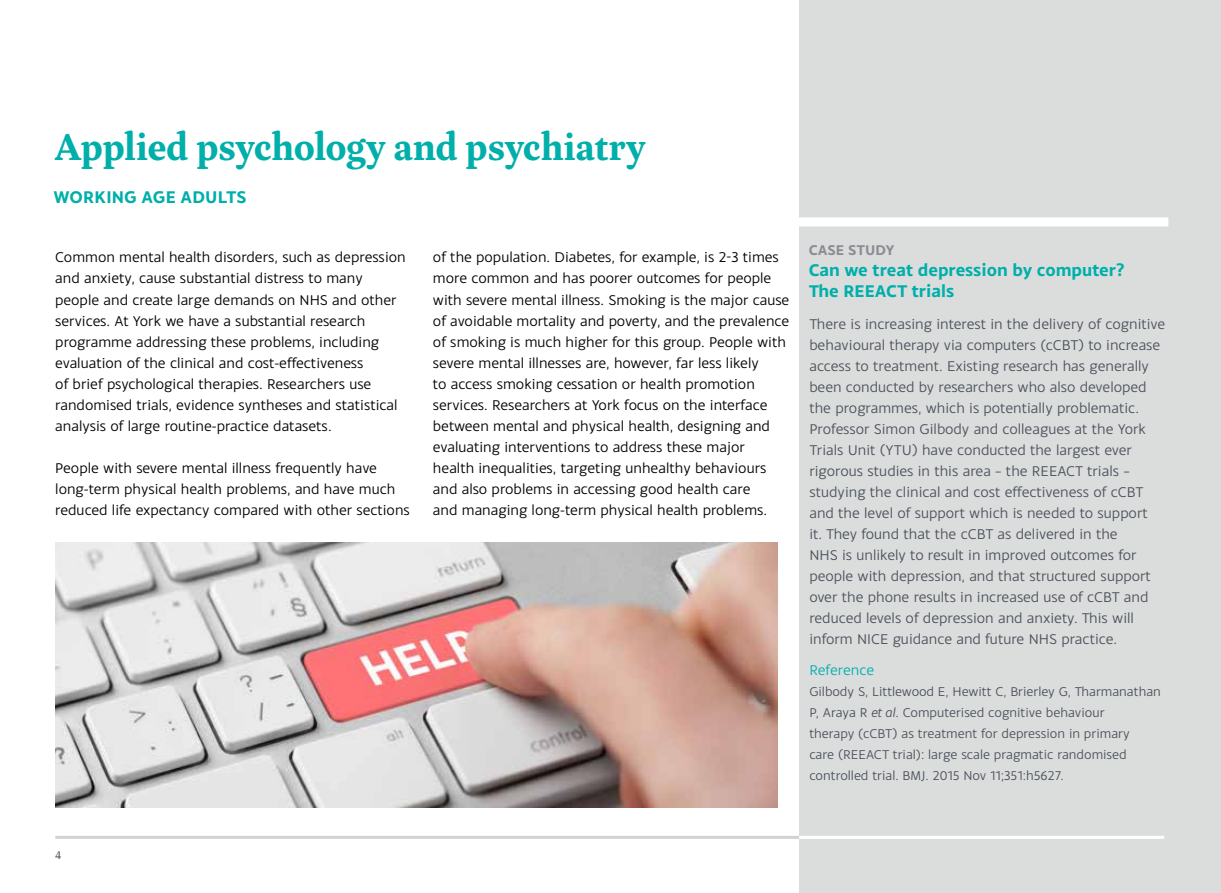
<style>
.page{position:relative;width:1221px;height:893px;background:#fff}
.page>*{position:absolute;margin:0;border:0;box-sizing:border-box;transform-origin:0 0}
.t1{font:700 39px "Inka A Text";letter-spacing:-.01em;color:#00afaa}
.t2{font:700 18px/21px "Monsal Gothic";color:#00afaa}
.t3{font:15px/21px "Monsal Gothic";color:#000}
.t4{font:15px/21px "Monsal Gothic";color:#4b525b}
.t5{font:15px "Monsal Gothic";letter-spacing:-.005em;color:#00afaa}
.t6{font:700 15px "Monsal Gothic";color:#8b8d94}
.t7{font:13.5px/21px "Monsal Gothic";color:#4b525b}
.t8{font:12px "Inka A Text";color:#4b525b}
.s1{font-style:italic}
</style>
<div class="page">
<div style="left:799px;top:0;width:421px;height:893px;background:#dbdddd"></div>
<img style="left:55px;top:542px;width:722px;height:266px">
<div style="left:781px;top:217px;width:387px;height:9px;background:#fff"></div>
<hr style="left:55px;top:836px;width:1109px;height:3px;background:#fff">
<hr style="left:55px;top:836px;width:744px;height:3px;background:#d1d3d3">
<h1 class="t1" style="left:55px;top:124px;width:591px">Applied psychology and psychiatry</h1>
<p class="t2" style="left:53px;top:186px;width:195px">WORKING AGE ADULTS</p>
<p class="t3" style="left:55px;top:246px;width:352px">Common mental health disorders, such as depression and anxiety, cause substantial distress to many people and create large demands on NHS and other services. At York we have a substantial research programme addressing these problems, including evaluation of the clinical and cost-effectiveness<br>of brief psychological therapies. Researchers use randomised trials, evidence syntheses and statistical analysis of large routine-practice datasets.</p>
<p class="t3" style="left:55px;top:456px;width:356px">People with severe mental illness frequently have long-term physical health problems, and have much reduced life expectancy compared with other sections</p>
<p class="t3" style="left:433px;top:246px;width:358px">of the population. Diabetes, for example, is 2-3 times more common and has poorer outcomes for people with severe mental illness. Smoking is the major cause of avoidable mortality and poverty, and the prevalence of smoking is much higher for this group. People with severe mental illnesses are, however, far less likely<br>to access smoking cessation or health promotion services. Researchers at York focus on the interface between mental and physical health, designing and evaluating interventions to address these major health inequalities, targeting unhealthy behaviours and also problems in accessing good health care<br>and managing long-term physical health problems.</p>
<p class="t6" style="left:808px;top:240px;width:87px">CASE STUDY</p>
<p class="t2" style="left:808px;top:259px;width:318px">Can we treat depression by computer?<br>The REEACT trials</p>
<p class="t4" style="left:809px;top:313px;width:357px">There is increasing interest in the delivery of cognitive behavioural therapy via computers (cCBT) to increase access to treatment. Existing research has generally been conducted by researchers who also developed the programmes, which is potentially problematic.<br>Professor Simon Gilbody and colleagues at the York Trials Unit (YTU) have conducted the largest ever rigorous studies in this area – the REEACT trials – studying the clinical and cost effectiveness of cCBT and the level of support which is needed to support<br>it. They found that the cCBT as delivered in the<br>NHS is unlikely to result in improved outcomes for people with depression, and that structured support over the phone results in increased use of cCBT and reduced levels of depression and anxiety. This will inform NICE guidance and future NHS practice.</p>
<p class="t5" style="left:809px;top:661px;width:66px">Reference</p>
<p class="t7" style="left:809px;top:681px;width:353px">Gilbody S, Littlewood E, Hewitt C, Brierley G, Tharmanathan P, Araya R <span class="s1">et al</span>. Computerised cognitive behaviour<br>therapy (cCBT) as treatment for depression in primary<br>care (REEACT trial): large scale pragmatic randomised controlled trial. BMJ. 2015 Nov 11;351:h5627.</p>
<p class="t8" style="left:55px;top:848px;width:8px">4</p>
</div>
